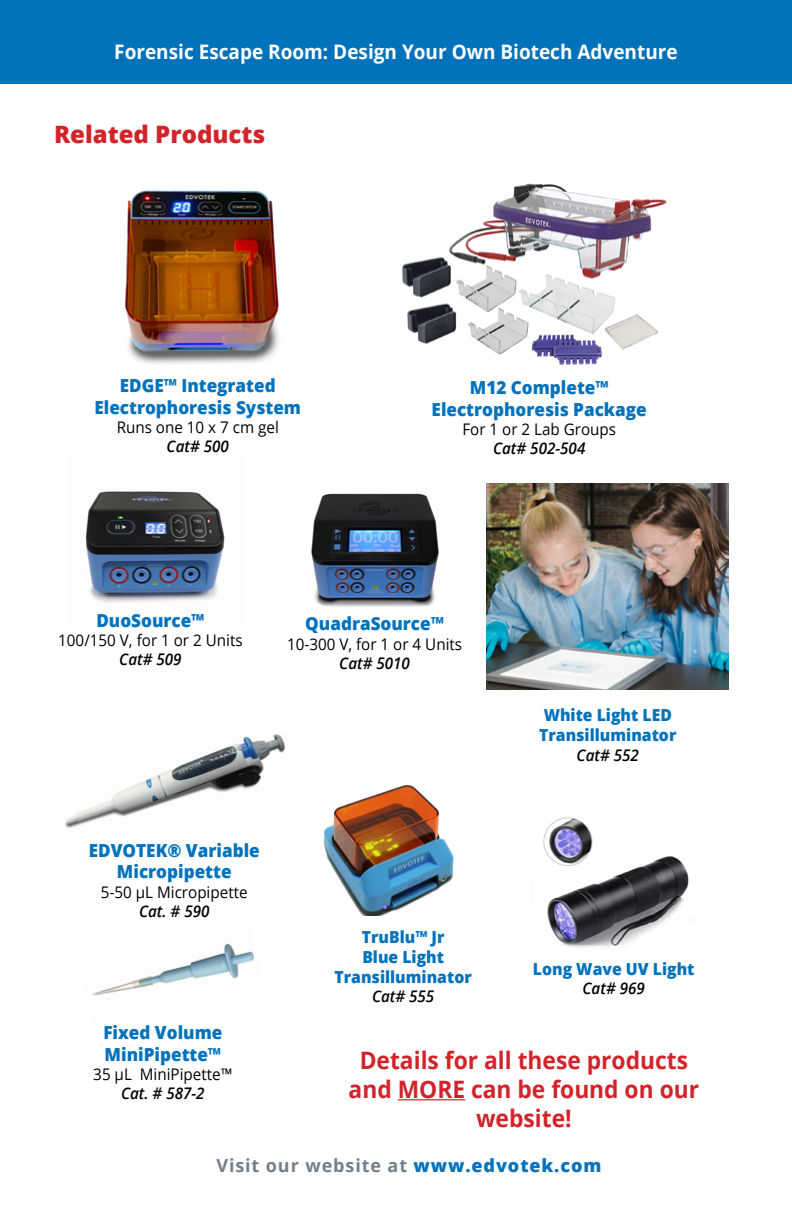
<style>
.page{position:relative;width:792px;height:1224px;background:#fff}
.page>*{position:absolute;margin:0;border:0;box-sizing:border-box;transform-origin:0 0}
.t1{font:700 24px/28.8px "Open Sans";color:#d2232a;text-align:center;scale:.95 1}
.t2{font:800 24px "Open Sans";color:#d2232a}
.t3{font:700 20px "Open Sans";color:#fff;scale:.95 1}
.t4{font:800 18px/21.6px "Open Sans";color:#0072bc;text-align:center;scale:.95 1}
.t5{font:700 18px "Open Sans";letter-spacing:.05em;color:#727f8a}
.t6{font:800 16.6px/19.8px "Open Sans";color:#0072bc;scale:.95 1}
.t7{font:16px "Open Sans";color:#000;scale:.95 1}
.t8{font:italic 600 16px "Open Sans";color:#000;scale:.95 1}
.s1{font-weight:800;color:#0072bc}
</style>
<div class="page">
<div style="left:0;top:0;width:792px;height:84px;background:#0072bc"></div>
<img style="left:85px;top:491px;width:140px;height:112px">
<img style="left:402px;top:183px;width:265px;height:182px">
<img style="left:311px;top:493px;width:128px;height:114px">
<img style="left:487px;top:484px;width:242px;height:205px">
<img style="left:65px;top:734px;width:220px;height:94px">
<img style="left:93px;top:943px;width:161px;height:53px">
<hr style="left:398px;top:1099px;width:67px;height:1px;background:#d2232a">
<img style="left:125px;top:190px;width:154px;height:174px">
<img style="left:543px;top:817px;width:146px;height:131px">
<img style="left:324px;top:784px;width:130px;height:132px">
<p class="t3" style="left:114px;top:38px;width:595px">Forensic Escape Room: Design Your Own Biotech Adventure</p>
<h1 class="t2" style="left:54px;top:116px;width:213px">Related Products</h1>
<p class="t4" style="left:94px;top:374px;width:219px">EDGE™ Integrated<br>Electrophoresis System</p>
<p class="t7" style="left:117px;top:416px;width:172px">Runs one 10 x 7 cm gel</p>
<p class="t8" style="left:167px;top:435px;width:67px">Cat# 500</p>
<p class="t4" style="left:432px;top:376px;width:228px">M12 Complete™<br>Electrophoresis Package</p>
<p class="t7" style="left:462px;top:418px;width:163px">For 1 or 2 Lab Groups</p>
<p class="t8" style="left:493px;top:438px;width:99px">Cat# 502-504</p>
<p class="t4" style="left:96px;top:608px;width:115px">DuoSource™</p>
<p class="t7" style="left:58px;top:629px;width:196px">100/150 V, for 1 or 2 Units</p>
<p class="t8" style="left:119px;top:648px;width:67px">Cat# 509</p>
<p class="t4" style="left:305px;top:612px;width:147px">QuadraSource™</p>
<p class="t7" style="left:287px;top:633px;width:186px">10-300 V, for 1 or 4 Units</p>
<p class="t8" style="left:339px;top:652px;width:76px">Cat# 5010</p>
<p class="t6" style="left:539px;top:705px;width:146px">White Light LED<br>Transilluminator</p>
<p class="t8" style="left:577px;top:744px;width:67px">Cat# 552</p>
<p class="t4" style="left:89px;top:838px;width:182px">EDVOTEK® Variable<br>Micropipette</p>
<p class="t7" style="left:101px;top:881px;width:156px">5-50 µL Micropipette</p>
<p class="t8" style="left:139px;top:900px;width:76px">Cat. # 590</p>
<p class="t4" style="left:103px;top:1021px;width:127px;text-align:left">Fixed Volume<br>MiniPipette™</p>
<p class="t7" style="left:93px;top:1064px;width:148px">35 µL MiniPipette™</p>
<p class="t8" style="left:121px;top:1083px;width:90px">Cat. # 587-2</p>
<p class="t6" style="left:335px;top:927px;width:146px;text-align:center">TruBlu™ Jr<br>Blue Light<br>Transilluminator</p>
<p class="t8" style="left:372px;top:986px;width:67px">Cat# 555</p>
<p class="t6" style="left:533px;top:958px;width:172px">Long Wave UV Light</p>
<p class="t8" style="left:583px;top:978px;width:67px">Cat# 969</p>
<h1 class="t1" style="left:349px;top:1045px;width:370px">Details for all these products and MORE can be found on our website!</h1>
<p class="t5" style="left:216px;top:1153px;width:386px">Visit our website at <span class="s1">www.edvotek.com</span></p>
</div>
